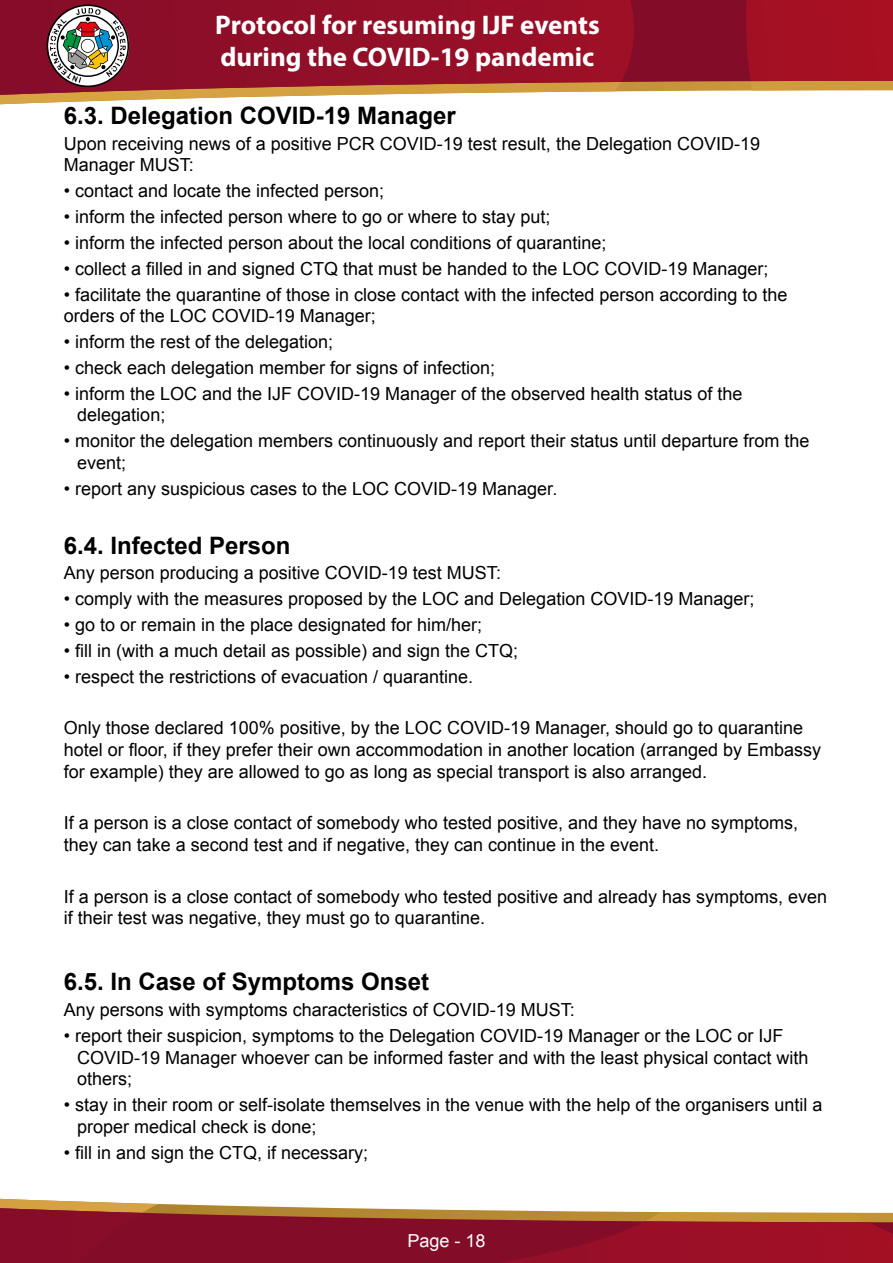
<style>
.page{position:relative;width:893px;height:1263px;background:#fff}
.page>*{position:absolute;margin:0;border:0;box-sizing:border-box;transform-origin:0 0}
.t1{font:700 27px/32.4px "Myriad Pro";color:#fff}
.t2{font:700 24px "Arial";color:#000}
.t3{font:18px/21.6px "Arial";color:#000}
.t4{font:18px "Arial";letter-spacing:-.01em;color:#fff}
</style>
<div class="page">
<svg style="left:0;top:96px;width:289px;height:9px"></svg>
<svg style="left:0;top:1198px;width:284px;height:9px"></svg>
<svg style="left:0;top:1208px;width:893px;height:55px;background:#962831"></svg>
<svg style="left:0;top:0;width:893px;height:95px;background:#9b202e"></svg>
<svg style="left:47px;top:5px;width:82px;height:82px"></svg>
<h1 class="t1" style="left:215px;top:7px;width:386px">Protocol for resuming IJF events during the COVID-19 pandemic</h1>
<h2 class="t2" style="left:64px;top:100px;width:394px">6.3. Delegation COVID-19 Manager</h2>
<p class="t3" style="left:64px;top:133px;width:698px">Upon receiving news of a positive PCR COVID-19 test result, the Delegation COVID-19<br>Manager MUST:</p>
<p class="t3" style="left:64px;top:180px;width:322px">• contact and locate the infected person;</p>
<p class="t3" style="left:64px;top:206px;width:488px">• inform the infected person where to go or where to stay put;</p>
<p class="t3" style="left:64px;top:232px;width:544px">• inform the infected person about the local conditions of quarantine;</p>
<p class="t3" style="left:64px;top:258px;width:706px">• collect a filled in and signed CTQ that must be handed to the LOC COVID-19 Manager;</p>
<p class="t3" style="left:64px;top:284px;width:725px">• facilitate the quarantine of those in close contact with the infected person according to the orders of the LOC COVID-19 Manager;</p>
<p class="t3" style="left:64px;top:331px;width:271px">• inform the rest of the delegation;</p>
<p class="t3" style="left:64px;top:357px;width:433px">• check each delegation member for signs of infection;</p>
<p class="t3" style="left:77px;top:383px;width:667px;text-indent:-14px">• inform the LOC and the IJF COVID-19 Manager of the observed health status of the delegation;</p>
<p class="t3" style="left:77px;top:430px;width:734px;text-indent:-14px">• monitor the delegation members continuously and report their status until departure from the event;</p>
<p class="t3" style="left:64px;top:478px;width:495px">• report any suspicious cases to the LOC COVID-19 Manager.</p>
<h2 class="t2" style="left:64px;top:529px;width:228px">6.4. Infected Person</h2>
<p class="t3" style="left:64px;top:562px;width:439px">Any person producing a positive COVID-19 test MUST:</p>
<p class="t3" style="left:64px;top:588px;width:692px">• comply with the measures proposed by the LOC and Delegation COVID-19 Manager;</p>
<p class="t3" style="left:64px;top:614px;width:420px">• go to or remain in the place designated for him/her;</p>
<p class="t3" style="left:64px;top:640px;width:456px">• fill in (with a much detail as possible) and sign the CTQ;</p>
<p class="t3" style="left:64px;top:666px;width:411px">• respect the restrictions of evacuation / quarantine.</p>
<p class="t3" style="left:64px;top:717px;width:759px">Only those declared 100% positive, by the LOC COVID-19 Manager, should go to quarantine hotel or floor, if they prefer their own accommodation in another location (arranged by Embassy for example) they are allowed to go as long as special transport is also arranged.</p>
<p class="t3" style="left:64px;top:812px;width:736px">If a person is a close contact of somebody who tested positive, and they have no symptoms, they can take a second test and if negative, they can continue in the event.</p>
<p class="t3" style="left:64px;top:886px;width:765px">If a person is a close contact of somebody who tested positive and already has symptoms, even if their test was negative, they must go to quarantine.</p>
<h2 class="t2" style="left:64px;top:966px;width:367px">6.5. In Case of Symptoms Onset</h2>
<p class="t3" style="left:64px;top:999px;width:513px">Any persons with symptoms characteristics of COVID-19 MUST:</p>
<p class="t3" style="left:77px;top:1025px;width:733px;text-indent:-14px">• report their suspicion, symptoms to the Delegation COVID-19 Manager or the LOC or IJF<br>COVID-19 Manager whoever can be informed faster and with the least physical contact with others;</p>
<p class="t3" style="left:77px;top:1094px;width:747px;text-indent:-14px">• stay in their room or self-isolate themselves in the venue with the help of the organisers until a proper medical check is done;</p>
<p class="t3" style="left:64px;top:1142px;width:306px">• fill in and sign the CTQ, if necessary;</p>
<p class="t4" style="left:407px;top:1229px;width:80px">Page - 18</p>
</div>
